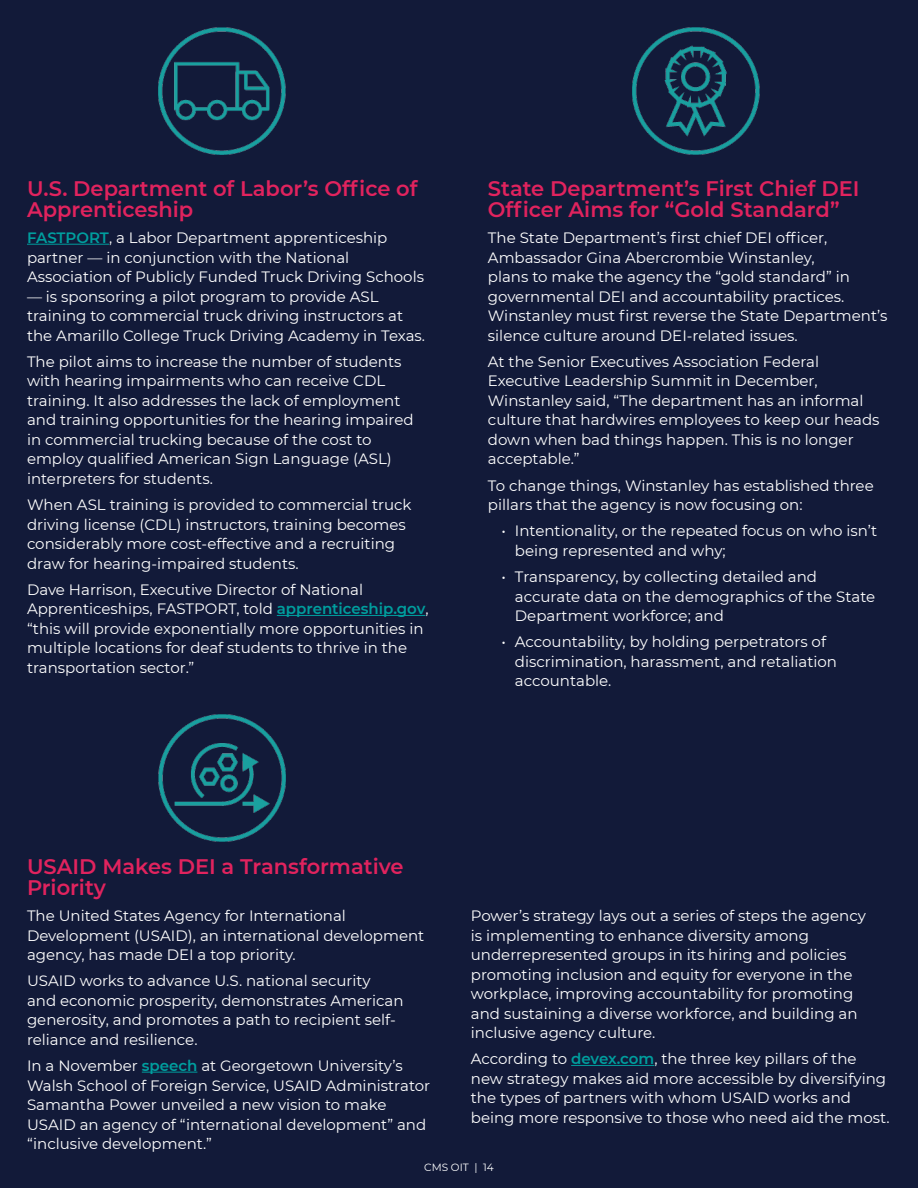
<style>
.page{position:relative;width:918px;height:1188px;background:#121a39}
.page>*{position:absolute;margin:0;border:0;box-sizing:border-box;transform-origin:0 0}
.t1{font:600 21px/21px "Montserrat";color:#e1235e}
.t2{font:15px/19.5px "Montserrat";color:#fff}
.t3{font:10.5px "Montserrat";color:#fff}
.s1{font-weight:600;color:#009e9e}
</style>
<div class="page">
<hr style="left:27px;top:244px;width:82px;height:1px;background:#009e9e">
<hr style="left:277px;top:615px;width:148px;height:1px;background:#009e9e">
<img style="left:159px;top:27px;width:127px;height:127px">
<hr style="left:142px;top:1072px;width:55px;height:1px;background:#009e9e">
<img style="left:632px;top:27px;width:127px;height:127px">
<img style="left:159px;top:714px;width:127px;height:127px">
<hr style="left:571px;top:1065px;width:83px;height:1px;background:#009e9e">
<h2 class="t1" style="left:27px;top:177px;width:392px">U.S. Department of Labor’s Office of<br>Apprenticeship</h2>
<p class="t2" style="left:27px;top:227px;width:399px"><span class="s1">FASTPORT</span>, a Labor Department apprenticeship partner — in conjunction with the National<br>Association of Publicly Funded Truck Driving Schools</p>
<p class="t2" style="left:27px;top:286px;width:398px">— is sponsoring a pilot program to provide ASL training to commercial truck driving instructors at the Amarillo College Truck Driving Academy in Texas.</p>
<p class="t2" style="left:27px;top:351px;width:388px">The pilot aims to increase the number of students with hearing impairments who can receive CDL training. It also addresses the lack of employment and training opportunities for the hearing impaired in commercial trucking because of the cost to employ qualified American Sign Language (ASL) interpreters for students.</p>
<p class="t2" style="left:27px;top:494px;width:386px">When ASL training is provided to commercial truck driving license (CDL) instructors, training becomes considerably more cost-effective and a recruiting draw for hearing-impaired students.</p>
<p class="t2" style="left:27px;top:579px;width:403px">Dave Harrison, Executive Director of National Apprenticeships, FASTPORT, told <span class="s1">apprenticeship.gov</span>, “this will provide exponentially more opportunities in multiple locations for deaf students to thrive in the transportation sector.”</p>
<h2 class="t1" style="left:488px;top:177px;width:373px">State Department’s First Chief DEI<br>Officer Aims for “Gold Standard”</h2>
<p class="t2" style="left:488px;top:227px;width:401px">The State Department’s first chief DEI officer, Ambassador Gina Abercrombie Winstanley,<br>plans to make the agency the “gold standard” in governmental DEI and accountability practices.<br>Winstanley must first reverse the State Department’s silence culture around DEI-related issues.</p>
<p class="t2" style="left:488px;top:351px;width:393px">At the Senior Executives Association Federal Executive Leadership Summit in December, Winstanley said, “The department has an informal culture that hardwires employees to keep our heads down when bad things happen. This is no longer acceptable.”</p>
<p class="t2" style="left:488px;top:475px;width:387px">To change things, Winstanley has established three pillars that the agency is now focusing on:</p>
<p class="t2" style="left:515px;top:521px;width:364px;text-indent:-14px">• Intentionality, or the repeated focus on who isn’t being represented and why;</p>
<p class="t2" style="left:515px;top:566px;width:362px;text-indent:-14px">• Transparency, by collecting detailed and accurate data on the demographics of the State<br>Department workforce; and</p>
<p class="t2" style="left:515px;top:632px;width:324px;text-indent:-14px">• Accountability, by holding perpetrators of discrimination, harassment, and retaliation accountable.</p>
<h2 class="t1" style="left:27px;top:855px;width:378px">USAID Makes DEI a Transformative<br>Priority</h2>
<p class="t2" style="left:27px;top:905px;width:399px">The United States Agency for International<br>Development (USAID), an international development agency, has made DEI a top priority.</p>
<p class="t2" style="left:27px;top:971px;width:378px">USAID works to advance U.S. national security<br>and economic prosperity, demonstrates American generosity, and promotes a path to recipient self&shy;reliance and resilience.</p>
<p class="t2" style="left:27px;top:1055px;width:405px">In a November <span class="s1">speech</span> at Georgetown University’s Walsh School of Foreign Service, USAID Administrator Samantha Power unveiled a new vision to make USAID an agency of “international development” and “inclusive development.”</p>
<p class="t2" style="left:471px;top:905px;width:397px">Power’s strategy lays out a series of steps the agency is implementing to enhance diversity among underrepresented groups in its hiring and policies promoting inclusion and equity for everyone in the workplace, improving accountability for promoting and sustaining a diverse workforce, and building an inclusive agency culture.</p>
<p class="t2" style="left:471px;top:1049px;width:419px">According to <span class="s1">devex.com</span>, the three key pillars of the new strategy makes aid more accessible by diversifying the types of partners with whom USAID works and being more responsive to those who need aid the most.</p>
<p class="t3" style="left:424px;top:1160px;width:71px">CMS OIT | 14</p>
</div>
